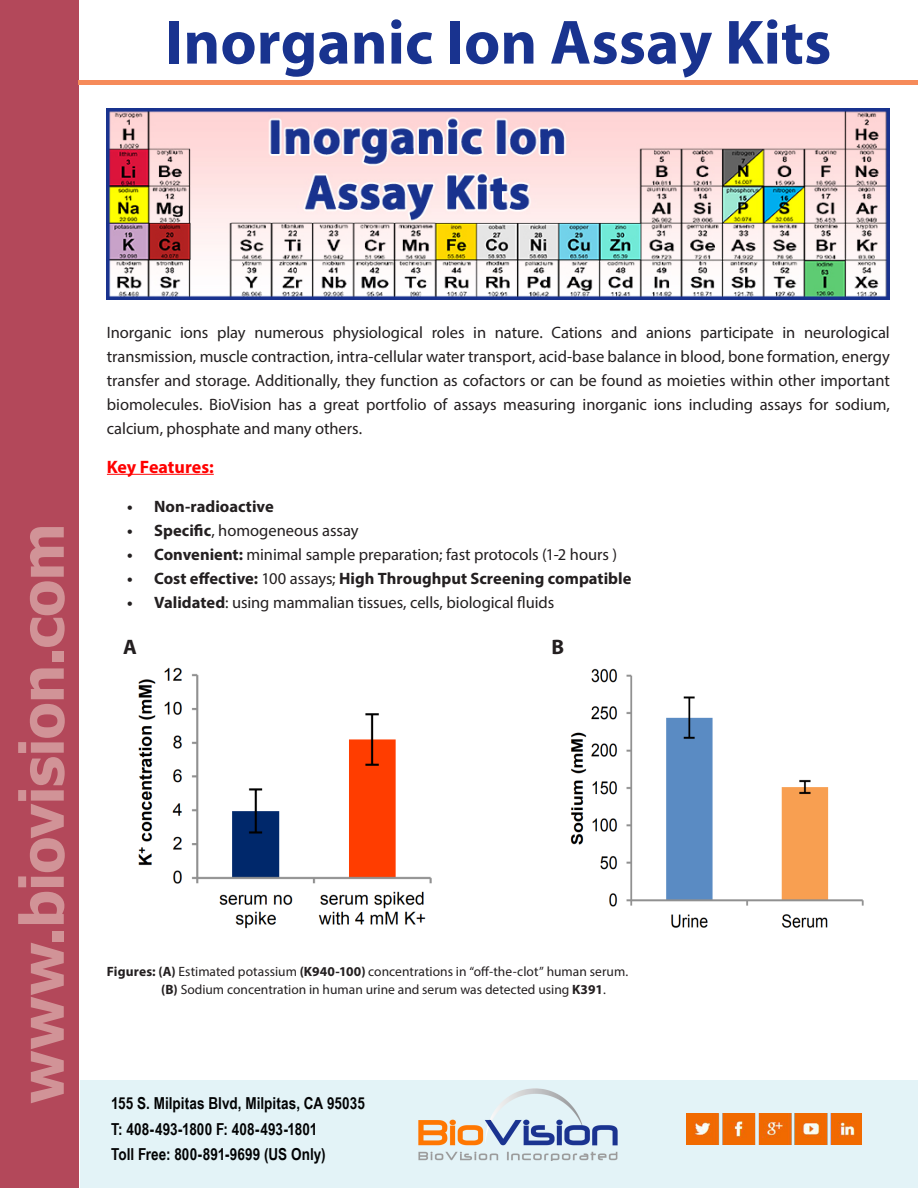
<style>
.page{position:relative;width:918px;height:1188px;background:#fff}
.page>*{position:absolute;margin:0;border:0;box-sizing:border-box;transform-origin:0 0}
.t1{font:700 63px "Myriad Pro";color:#19338f}
.t2{font:700 60px "Tahoma";letter-spacing:-.015em;color:#d19397}
.t3{font:700 21px "Myriad Pro";color:#231f20}
.t4{font:700 18px "Myriad Pro";color:#f00}
.t5{font:16.5px/24px "Myriad Pro";letter-spacing:-.005em;color:#231f20}
.t6{font:700 16.5px/25.5px "Arial Narrow";letter-spacing:.005em;color:#020304}
.t7{font:700 16.5px "Myriad Pro";color:#231f20}
.t8{font:13.5px "Myriad Pro";color:#231f20}
.s1{font-weight:700}
.s2{font-weight:400}
</style>
<div class="page">
<div style="left:0;top:0;width:79px;height:1188px;background:#b3485a"></div>
<div style="left:80px;top:1080px;width:838px;height:108px;background:#e3f3f7"></div>
<img style="left:418px;top:1088px;width:200px;height:73px">
<img style="left:686px;top:1113px;width:175px;height:32px">
<hr style="left:79px;top:80px;width:839px;height:4px;background:#f68b5a">
<hr style="left:107px;top:474px;width:107px;height:1px;background:#f00">
<img style="left:107px;top:108px;width:783px;height:192px">
<img style="left:138px;top:667px;width:294px;height:262px">
<img style="left:570px;top:668px;width:294px;height:260px">
<p class="t1" style="left:165px;top:1px;width:667px">Inorganic Ion Assay Kits</p>
<h2 class="t2" style="left:0;top:1104px;width:582px;rotate:-90deg">www.biovision.com</h2>
<p class="t5" style="left:107px;top:320px;width:784px">Inorganic ions play numerous physiological roles in nature. Cations and anions participate in neurological</p>
<p class="t5" style="left:107px;top:344px;width:784px">transmission, muscle contraction, intra-cellular water transport, acid-base balance in blood, bone formation, energy transfer and storage. Additionally, they function as cofactors or can be found as moieties within other important</p>
<p class="t5" style="left:107px;top:392px;width:784px">biomolecules. BioVision has a great portfolio of assays measuring inorganic ions including assays for sodium,</p>
<p class="t5" style="left:107px;top:416px;width:257px">calcium, phosphate and many others.</p>
<p class="t4" style="left:107px;top:455px;width:108px">Key Features:</p>
<p class="t7" style="left:127px;top:495px;width:148px">• Non-radioactive</p>
<p class="t5" style="left:127px;top:518px;width:233px"><span class="s1">• Specific</span>, homogeneous assay</p>
<p class="t5" style="left:127px;top:542px;width:492px"><span class="s1">• Convenient:</span> minimal sample preparation; fast protocols (1-2 hours )</p>
<p class="t7" style="left:127px;top:567px;width:506px">• Cost effective: <span class="s2">100 assays;</span> High Throughput Screening compatible</p>
<p class="t5" style="left:127px;top:590px;width:429px"><span class="s1">• Validated</span>: using mammalian tissues, cells, biological fluids</p>
<p class="t3" style="left:123px;top:634px;width:15px">A</p>
<p class="t3" style="left:551px;top:634px;width:14px">B</p>
<p class="t8" style="left:107px;top:964px;width:523px"><span class="s1">Figures: (A)</span> Estimated potassium <span class="s1">(K940-100)</span> concentrations in “off-the-clot” human serum.</p>
<p class="t8" style="left:161px;top:982px;width:446px"><span class="s1">(B)</span> Sodium concentration in human urine and serum was detected using <span class="s1">K391</span>.</p>
<p class="t6" style="left:111px;top:1090px;width:255px">155 S. Milpitas Blvd, Milpitas, CA 95035<br>T: 408-493-1800 F: 408-493-1801<br>Toll Free: 800-891-9699 (US Only)</p>
</div>
